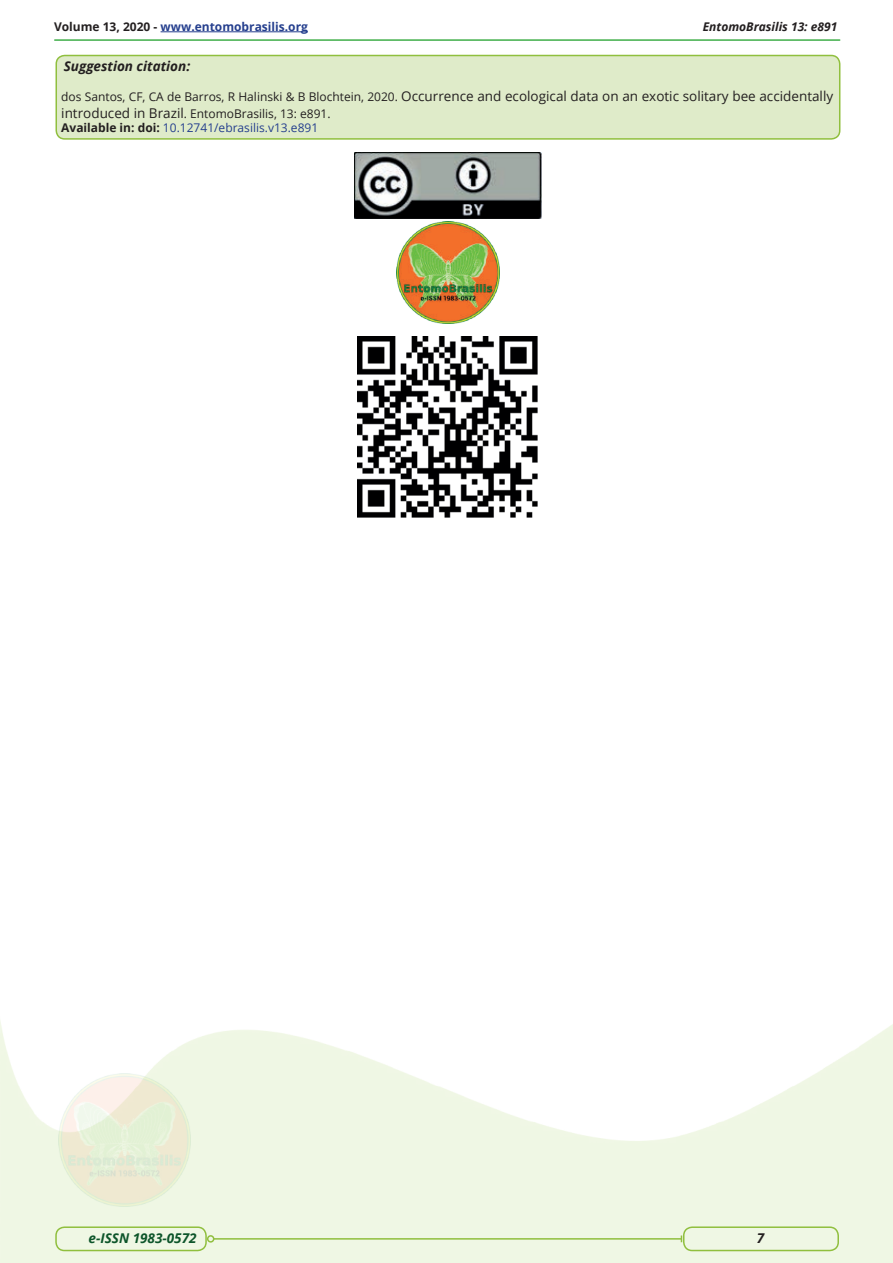
<style>
.page{position:relative;width:893px;height:1263px;background:#fff}
.page>*{position:absolute;margin:0;border:0;box-sizing:border-box;transform-origin:0 0}
.t1{font:13.5px "Open Sans";color:#231f20}
.t2{font:italic 700 13.5px "Open Sans";color:#231f20}
.t3{font:italic 700 13.5px "Open Sans";color:#0d552a}
.t4{font:12px/14.4px "Open Sans";color:#253f8e}
.t5{font:700 12px "Open Sans";color:#253f8e}
.t6{font:italic 700 12px "Open Sans";color:#231f20}
.s1{color:#231f20}
.s2{font-size:12px}
.s3{font-size:13.5px;color:#231f20}
.s4{font-weight:700;color:#231f20}
</style>
<div class="page">
<img style="left:0;top:1021px;width:893px;height:242px">
<div style="left:55px;top:1226px;width:152px;height:25px;border:2px solid #90bf3e;border-radius:9px"></div>
<div style="left:683px;top:1226px;width:156px;height:25px;border:2px solid #90bf3e;border-radius:9px"></div>
<hr style="left:214px;top:1238px;width:467px;height:1px;background:#90bf3e">
<div style="left:207px;top:1235px;width:7px;height:7px;border:2px solid #90bf3e;border-radius:50%"></div>
<hr style="left:161px;top:32px;width:147px;height:1px;background:#253f8e">
<hr style="left:55px;top:39px;width:785px;height:2px;background:#40ae49">
<img style="left:58px;top:1073px;width:133px;height:133px">
<div style="left:56px;top:56px;width:784px;height:83px;background:#dfebc9;border-radius:9px"></div>
<div style="left:56px;top:55px;width:784px;height:85px;border:2px solid #90bf3e;border-radius:9px"></div>
<img style="left:357px;top:337px;width:181px;height:181px">
<img style="left:354px;top:152px;width:188px;height:66px">
<img style="left:397px;top:221px;width:102px;height:103px">
<p class="t5" style="left:54px;top:18px;width:255px"><span class="s1">Volume 13, 2020 -</span> www.entomobrasilis.org</p>
<p class="t6" style="left:703px;top:18px;width:136px">EntomoBrasilis 13: e891</p>
<p class="t2" style="left:64px;top:56px;width:128px">Suggestion citation:</p>
<p class="t1" style="left:61px;top:87px;width:773px"><span class="s2">dos Santos, CF, CA de Barros, R Halinski &amp; B Blochtein, 2020.</span> Occurrence and ecological data on an exotic solitary bee accidentally</p>
<p class="t4" style="left:61px;top:106px;width:271px"><span class="s3">introduced in Brazil</span><span class="s1">. EntomoBrasilis, 13: e891.<br></span><span class="s4">Available in: doi:</span> 10.12741/ebrasilis.v13.e891</p>
<p class="t3" style="left:89px;top:1228px;width:110px">e-ISSN 1983-0572</p>
<p class="t2" style="left:757px;top:1228px;width:9px">7</p>
</div>
